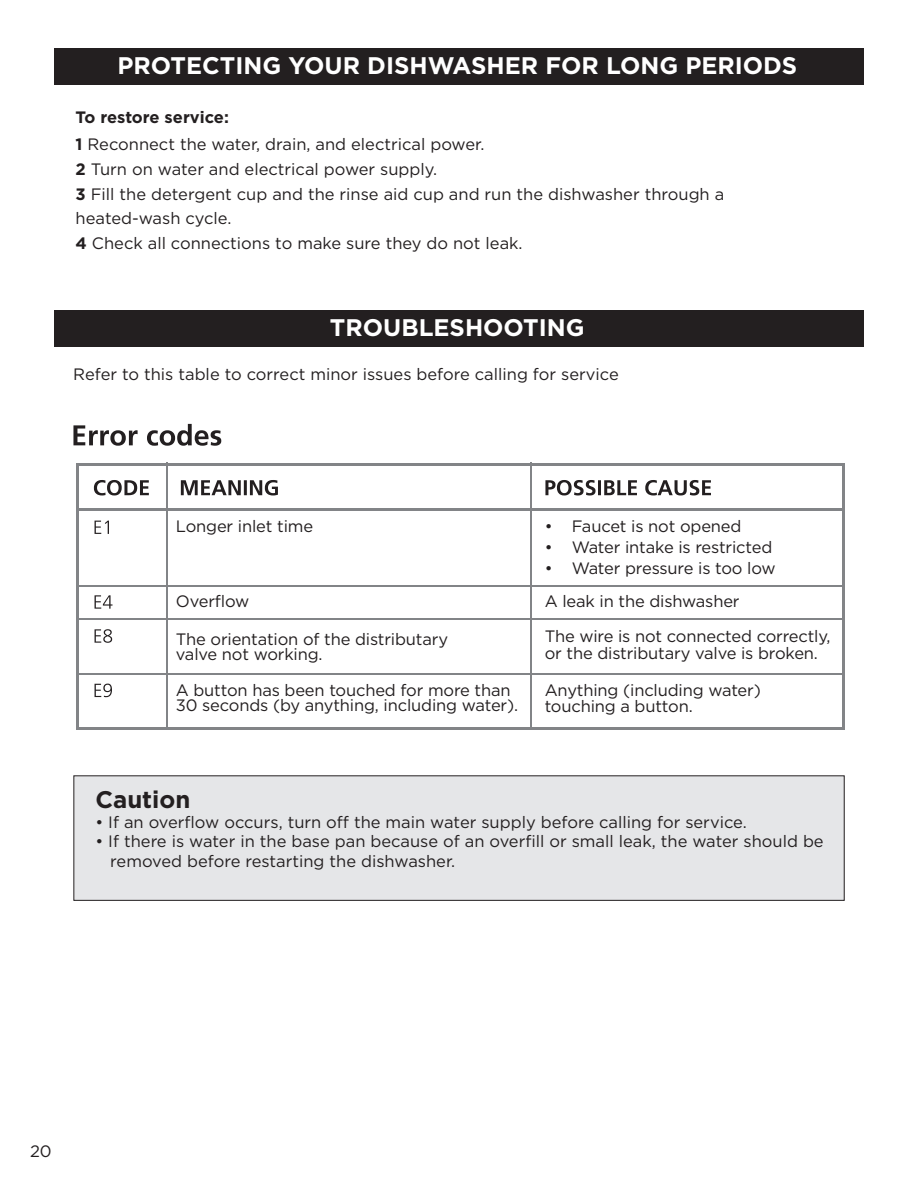
<style>
.page{position:relative;width:918px;height:1188px;background:#fff}
.page>*{position:absolute;margin:0;border:0;box-sizing:border-box;transform-origin:0 0}
.t1{font:700 24px "Gotham";color:#fff}
.t2{font:700 24px "Gotham";color:#231f20}
.t3{font:16.5px/16.5px "Gotham";letter-spacing:-.01em;color:#231f20}
.t4{font:700 16.5px "Gotham";color:#231f20}
.s1{font-weight:700}
</style>
<div class="page">
<div style="left:54px;top:48px;width:810px;height:36px;background:#231f20"></div>
<div style="left:54px;top:310px;width:810px;height:37px;background:#231f20"></div>
<hr style="left:76px;top:465px;width:3px;height:263px;background:#828487">
<hr style="left:167px;top:463px;width:1px;height:267px;background:#828487">
<hr style="left:530px;top:463px;width:1px;height:267px;background:#828487">
<hr style="left:842px;top:465px;width:3px;height:263px;background:#828487">
<hr style="left:76px;top:463px;width:769px;height:2px;background:#828487">
<hr style="left:76px;top:508px;width:769px;height:2px;background:#828487">
<hr style="left:76px;top:585px;width:769px;height:1px;background:#828487">
<hr style="left:76px;top:619px;width:769px;height:1px;background:#828487">
<hr style="left:76px;top:673px;width:769px;height:2px;background:#828487">
<hr style="left:76px;top:728px;width:769px;height:2px;background:#828487">
<svg style="left:73px;top:424px;width:148px;height:22px"></svg>
<svg style="left:94px;top:480px;width:55px;height:15px"></svg>
<svg style="left:181px;top:480px;width:97px;height:15px"></svg>
<svg style="left:545px;top:480px;width:166px;height:15px"></svg>
<svg style="left:95px;top:521px;width:14px;height:13px"></svg>
<svg style="left:95px;top:595px;width:18px;height:14px"></svg>
<svg style="left:95px;top:629px;width:17px;height:14px"></svg>
<svg style="left:95px;top:684px;width:17px;height:13px"></svg>
<div style="left:74px;top:776px;width:770px;height:124px;background:#e5e6e8"></div>
<div style="left:73px;top:775px;width:772px;height:126px;border:1px solid #231f20"></div>
<p class="t1" style="left:117px;top:49px;width:681px">PROTECTING YOUR DISHWASHER FOR LONG PERIODS</p>
<p class="t4" style="left:76px;top:107px;width:155px">To restore service:</p>
<p class="t3" style="left:76px;top:136px;width:410px"><span class="s1">1</span> Reconnect the water, drain, and electrical power.</p>
<p class="t3" style="left:76px;top:161px;width:363px"><span class="s1">2</span> Turn on water and electrical power supply.</p>
<p class="t3" style="left:76px;top:185px;width:650px"><span class="s1">3</span> Fill the detergent cup and the rinse aid cup and run the dishwasher through a</p>
<p class="t3" style="left:76px;top:210px;width:157px">heated-wash cycle.</p>
<p class="t3" style="left:76px;top:234px;width:449px"><span class="s1">4</span> Check all connections to make sure they do not leak.</p>
<p class="t1" style="left:330px;top:312px;width:256px">TROUBLESHOOTING</p>
<p class="t3" style="left:73px;top:366px;width:547px">Refer to this table to correct minor issues before calling for service</p>
<p class="t3" style="left:176px;top:517px;width:139px">Longer inlet time</p>
<p class="t3" style="left:545px;top:517px;width:198px">• Faucet is not opened</p>
<p class="t3" style="left:545px;top:538px;width:229px">• Water intake is restricted</p>
<p class="t3" style="left:545px;top:559px;width:232px">• Water pressure is too low</p>
<p class="t3" style="left:176px;top:593px;width:75px">Overflow</p>
<p class="t3" style="left:545px;top:593px;width:196px">A leak in the dishwasher</p>
<p class="t3" style="left:545px;top:628px;width:287px">The wire is not connected correctly, or the distributary valve is broken.</p>
<p class="t3" style="left:545px;top:681px;width:218px">Anything (including water) touching a button.</p>
<p class="t3" style="left:176px;top:631px;width:274px;line-height:15px">The orientation of the distributary valve not working.</p>
<p class="t3" style="left:176px;top:683px;width:344px;line-height:15px">A button has been touched for more than<br>30 seconds (by anything, including water).</p>
<p class="t2" style="left:95px;top:783px;width:96px">Caution</p>
<p class="t3" style="left:95px;top:813px;width:653px">• If an overflow occurs, turn off the main water supply before calling for service.</p>
<p class="t3" style="left:95px;top:833px;width:730px">• If there is water in the base pan because of an overfill or small leak, the water should be</p>
<p class="t3" style="left:110px;top:853px;width:347px">removed before restarting the dishwasher.</p>
<p class="t3" style="left:30px;top:1142px;width:23px">20</p>
</div>
